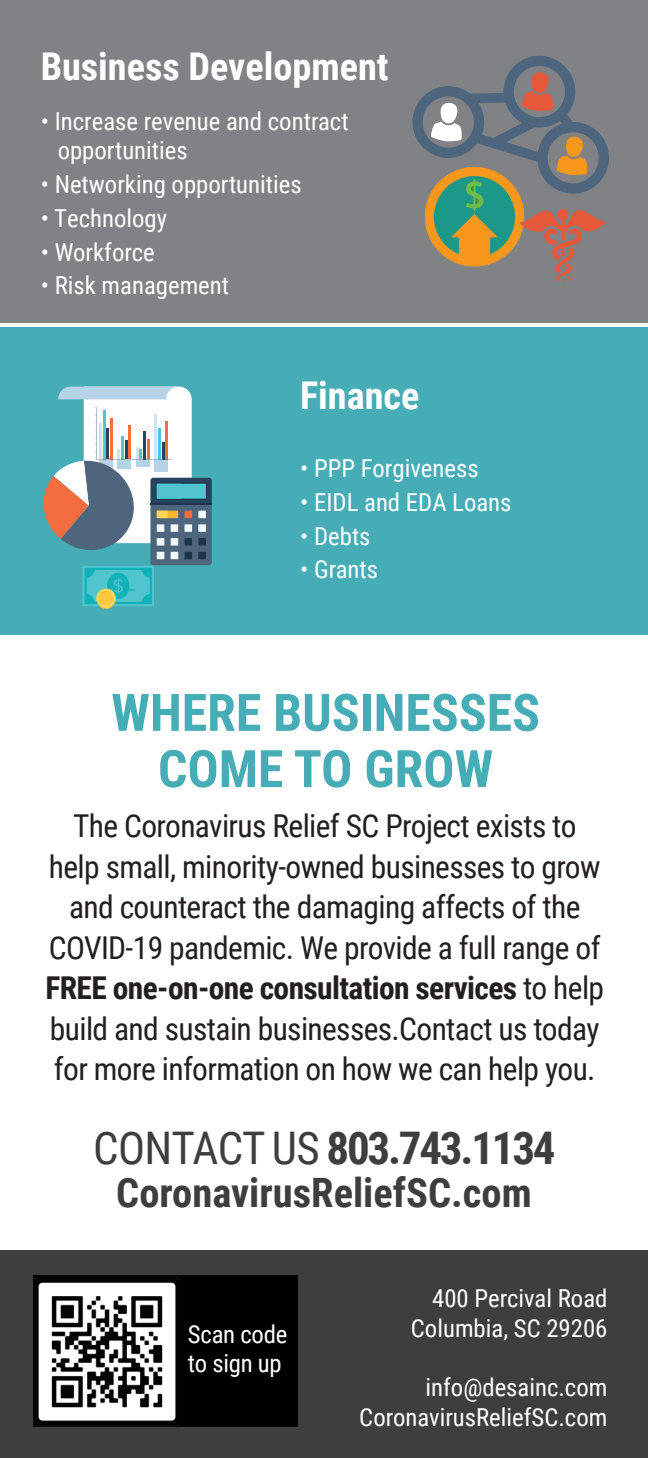
<style>
.page{position:relative;width:648px;height:1458px;background:#fff}
.page>*{position:absolute;margin:0;border:0;box-sizing:border-box;transform-origin:0 0}
.t1{font:700 51.75px/56.2px "Roboto Condensed";color:#46acb6;text-align:center}
.t2{font:700 45px "Roboto Condensed";letter-spacing:-.05em;color:#3e3e3f}
.t3{font:700 40.5px "Roboto Condensed";color:#3e3e3f}
.t4{font:700 38.25px "Roboto Condensed";color:#fff}
.t5{font:31.5px/40.5px "Roboto Condensed";letter-spacing:-.02em;color:#231f20;text-align:center}
.t6{font:24.75px/29.7px "Roboto Condensed";color:#fff;text-align:right}
.s1{font-weight:700}
.s2{font-weight:400}
</style>
<div class="page">
<div style="left:0;top:1251px;width:648px;height:207px;background:#3e3e3f"></div>
<div style="left:33px;top:1275px;width:265px;height:152px;background:#000"></div>
<img style="left:33px;top:1278px;width:148px;height:149px">
<div style="left:0;top:0;width:648px;height:322px;background:#808285"></div>
<div style="left:0;top:327px;width:648px;height:308px;background:#46acb6"></div>
<div style="left:82px;top:566px;width:72px;height:40px;background:#50c4cf"></div>
<svg style="left:96px;top:590px;width:20px;height:19px"></svg>
<div style="left:96px;top:589px;width:20px;height:19px;background:#fdd65b;border-radius:50%"></div>
<div style="left:99px;top:591px;width:14px;height:14px;background:#fec83e;border-radius:50%"></div>
<svg style="left:43px;top:387px;width:169px;height:217px"></svg>
<hr style="left:150px;top:504px;width:62px;height:1px;background:#1d344c">
<svg style="left:412px;top:55px;width:197px;height:228px"></svg>
<p class="t4" style="left:41px;top:40px;width:350px">Business Development</p>
<p class="t6" style="left:58px;top:105px;width:292px;text-align:left;text-indent:-17px">• Increase revenue and contract opportunities</p>
<p class="t6" style="left:41px;top:169px;width:263px">• Networking opportunities</p>
<p class="t6" style="left:41px;top:202px;width:128px">• Technology</p>
<p class="t6" style="left:41px;top:236px;width:116px">• Workforce</p>
<p class="t6" style="left:41px;top:270px;width:190px">• Risk management</p>
<p class="t4" style="left:300px;top:369px;width:121px">Finance</p>
<p class="t6" style="left:300px;top:452px;width:180px">• PPP Forgiveness</p>
<p class="t6" style="left:300px;top:486px;width:213px">• EIDL and EDA Loans</p>
<p class="t6" style="left:300px;top:520px;width:72px">• Debts</p>
<p class="t6" style="left:300px;top:554px;width:80px">• Grants</p>
<h1 class="t1" style="left:111px;top:682px;width:430px">WHERE BUSINESSES<br>COME TO GROW</h1>
<p class="t5" style="left:45px;top:804px;width:560px">The Coronavirus Relief SC Project exists to help small, minority-owned businesses to grow and counteract the damaging affects of the COVID-19 pandemic. We provide a full range of <span class="s1">FREE one-on-one consultation services</span> to help build and sustain businesses.Contact us today for more information on how we can help you.</p>
<h2 class="t2" style="left:93px;top:1117px;width:464px"><span class="s2">CONTACT US</span> 803.743.1134</h2>
<p class="t3" style="left:116px;top:1164px;width:417px">CoronavirusReliefSC.com</p>
<p class="t6" style="left:188px;top:1318px;width:101px;text-align:left">Scan code to sign up</p>
<p class="t6" style="left:411px;top:1282px;width:198px">400 Percival Road<br>Columbia, SC 29206</p>
<p class="t6" style="left:359px;top:1372px;width:250px">info@desainc.com<br>CoronavirusReliefSC.com</p>
</div>
